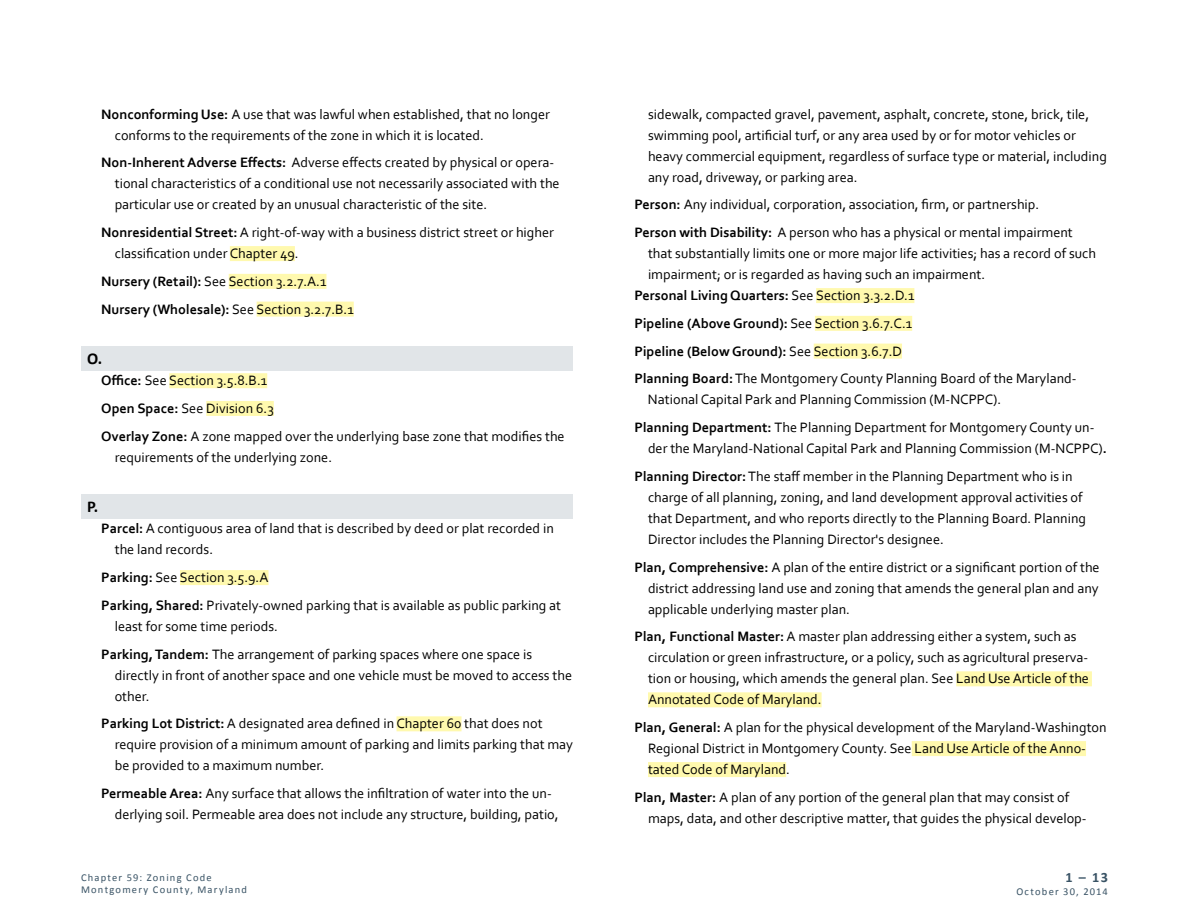
<style>
.page{position:relative;width:1188px;height:918px;background:#fff}
.page>*{position:absolute;margin:0;border:0;box-sizing:border-box;transform-origin:0 0}
.t1{font:700 16.5px "Calibri";color:#000}
.t2{font:14.25px/21px "Corbel";color:#000}
.t3{font:700 14.25px "Corbel";color:#000}
.t4{font:700 14.25px "Calibri";color:#395365}
.t5{font:10.5px/12.6px "Calibri";letter-spacing:.115em;color:#395365}
.s1{font-weight:700}
.s2{font-weight:400}
</style>
<div class="page">
<div style="left:230px;top:246px;width:65px;height:15px;background:#fff9ae"></div>
<div style="left:229px;top:274px;width:97px;height:15px;background:#fff9ae"></div>
<div style="left:257px;top:302px;width:97px;height:15px;background:#fff9ae"></div>
<div style="left:169px;top:373px;width:98px;height:15px;background:#fff9ae"></div>
<div style="left:206px;top:401px;width:68px;height:15px;background:#fff9ae"></div>
<div style="left:180px;top:570px;width:89px;height:15px;background:#fff9ae"></div>
<div style="left:397px;top:716px;width:65px;height:15px;background:#fff9ae"></div>
<div style="left:81px;top:346px;width:491px;height:24px;background:#e1e5e8"></div>
<div style="left:81px;top:494px;width:491px;height:24px;background:#e1e5e8"></div>
<div style="left:816px;top:288px;width:98px;height:15px;background:#fff9ae"></div>
<div style="left:815px;top:316px;width:97px;height:15px;background:#fff9ae"></div>
<div style="left:814px;top:344px;width:88px;height:15px;background:#fff9ae"></div>
<div style="left:956px;top:671px;width:136px;height:15px;background:#fff9ae"></div>
<div style="left:648px;top:692px;width:174px;height:15px;background:#fff9ae"></div>
<div style="left:912px;top:741px;width:174px;height:15px;background:#fff9ae"></div>
<div style="left:648px;top:762px;width:138px;height:15px;background:#fff9ae"></div>
<p class="t2" style="left:115px;top:103px;width:437px;text-indent:-14px"><span class="s1">Nonconforming Use:</span> A use that was lawful when established, that no longer conforms to the requirements of the zone in which it is located.</p>
<p class="t2" style="left:115px;top:152px;width:446px;text-indent:-13px"><span class="s1">Non-Inherent Adverse Effects:</span> Adverse effects created by physical or opera&shy;tional characteristics of a conditional use not necessarily associated with the particular use or created by an unusual characteristic of the site.</p>
<p class="t2" style="left:115px;top:222px;width:441px;text-indent:-13px"><span class="s1">Nonresidential Street:</span> A right-of-way with a business district street or higher classification under Chapter 49.</p>
<p class="t2" style="left:101px;top:267px;width:254px;line-height:27.8px"><span class="s1">Nursery (Retail):</span> See Section 3.2.7.A.1<br><span class="s1">Nursery (Wholesale):</span> See Section 3.2.7.B.1</p>
<p class="t1" style="left:87px;top:348px;width:17px">O.</p>
<p class="t2" style="left:101px;top:366px;width:465px;line-height:27.8px"><span class="s1">Office:</span> See Section 3.5.8.B.1<br><span class="s1">Open Space:</span> See Division 6.3<br><span class="s1">Overlay Zone:</span> A zone mapped over the underlying base zone that modifies the</p>
<p class="t2" style="left:115px;top:446px;width:219px">requirements of the underlying zone.</p>
<p class="t1" style="left:87px;top:496px;width:13px">P.</p>
<p class="t2" style="left:115px;top:518px;width:441px;text-indent:-13px"><span class="s1">Parcel:</span> A contiguous area of land that is described by deed or plat recorded in the land records.</p>
<p class="t2" style="left:101px;top:563px;width:461px;line-height:27.8px"><span class="s1">Parking:</span> See Section 3.5.9.A<br><span class="s1">Parking, Shared:</span> Privately-owned parking that is available as public parking at</p>
<p class="t2" style="left:101px;top:612px;width:433px;line-height:27.8px;text-indent:13px">least for some time periods.<br><span class="s1">Parking, Tandem:</span> The arrangement of parking spaces where one space is</p>
<p class="t2" style="left:115px;top:664px;width:459px">directly in front of another space and one vehicle must be moved to access the other.</p>
<p class="t2" style="left:115px;top:713px;width:460px;text-indent:-13px"><span class="s1">Parking Lot District:</span> A designated area defined in Chapter 60 that does not require provision of a minimum amount of parking and limits parking that may be provided to a maximum number.</p>
<p class="t2" style="left:115px;top:783px;width:445px;text-indent:-13px"><span class="s1">Permeable Area:</span> Any surface that allows the infiltration of water into the un&shy;derlying soil. Permeable area does not include any structure, building, patio,</p>
<p class="t2" style="left:648px;top:103px;width:460px">sidewalk, compacted gravel, pavement, asphalt, concrete, stone, brick, tile, swimming pool, artificial turf, or any area used by or for motor vehicles or heavy commercial equipment, regardless of surface type or material, including any road, driveway, or parking area.</p>
<p class="t2" style="left:635px;top:190px;width:440px;line-height:27.8px"><span class="s1">Person:</span> Any individual, corporation, association, firm, or partnership.<br><span class="s1">Person with Disability:</span> A person who has a physical or mental impairment</p>
<p class="t2" style="left:648px;top:243px;width:450px">that substantially limits one or more major life activities; has a record of such</p>
<p class="t2" style="left:648px;top:264px;width:339px">impairment; or is regarded as having such an impairment.</p>
<p class="t3" style="left:635px;top:287px;width:281px">Personal Living Quarters: <span class="s2">See Section 3.3.2.D.1</span></p>
<p class="t2" style="left:634px;top:309px;width:444px;line-height:27.8px"><span class="s1">Pipeline (Above Ground):</span> See Section 3.6.7.C.1<br><span class="s1">Pipeline (Below Ground):</span> See Section 3.6.7.D<br><span class="s1">Planning Board:</span> The Montgomery County Planning Board of the Maryland-</p>
<p class="t2" style="left:634px;top:385px;width:461px;line-height:27.8px;text-indent:13px">National Capital Park and Planning Commission (M-NCPPC).<br><span class="s1">Planning Department:</span> The Planning Department for Montgomery County un-</p>
<p class="t2" style="left:635px;top:434px;width:474px;line-height:27.8px;text-indent:13px">der the Maryland-National Capital Park and Planning Commission (M-NCPPC)<span class="s1">.<br>Planning Director:</span> The staff member in the Planning Department who is in</p>
<p class="t2" style="left:648px;top:486px;width:440px">charge of all planning, zoning, and land development approval activities of that Department, and who reports directly to the Planning Board. Planning<br>Director includes the Planning Director's designee.</p>
<p class="t2" style="left:648px;top:556px;width:453px;text-align:justify;text-indent:-13px"><span class="s1">Plan, Comprehensive:</span> A plan of the entire district or a significant portion of the district addressing land use and zoning that amends the general plan and any applicable underlying master plan.</p>
<p class="t2" style="left:648px;top:626px;width:443px;text-indent:-13px"><span class="s1">Plan, Functional Master:</span> A master plan addressing either a system, such as circulation or green infrastructure, or a policy, such as agricultural preserva&shy;tion or housing, which amends the general plan. See Land Use Article of the Annotated Code of Maryland.</p>
<p class="t2" style="left:648px;top:717px;width:460px;text-indent:-13px"><span class="s1">Plan, General:</span> A plan for the physical development of the Maryland-Washington<br>Regional District in Montgomery County. See Land Use Article of the Anno&shy;tated Code of Maryland.</p>
<p class="t2" style="left:648px;top:786px;width:440px;text-indent:-13px"><span class="s1">Plan, Master:</span> A plan of any portion of the general plan that may consist of maps, data, and other descriptive matter, that guides the physical develop-</p>
<p class="t5" style="left:81px;top:871px;width:168px">Chapter 59: Zoning Code<br>Montgomery County, Maryland</p>
<p class="t4" style="left:1066px;top:868px;width:44px">1–13</p>
<p class="t5" style="left:1016px;top:885px;width:93px">October 30, 2014</p>
</div>
